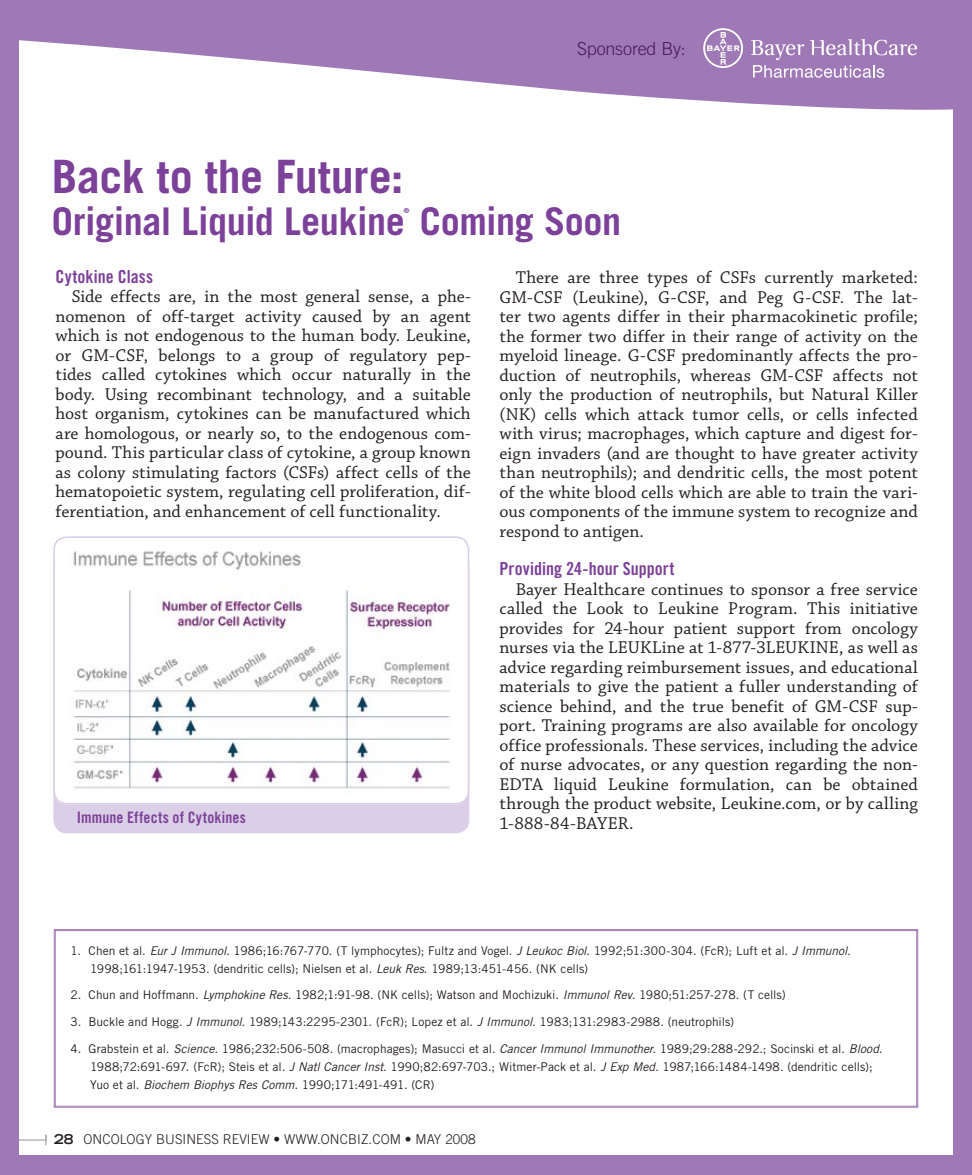
<style>
.page{position:relative;width:972px;height:1175px;background:#fff}
.page>*{position:absolute;margin:0;border:0;box-sizing:border-box;transform-origin:0 0}
.t1{font:700 46.05px "Trade Gothic LT Std";letter-spacing:-.005em;color:#7c4199}
.t2{font:700 38.1px "Trade Gothic LT Std";letter-spacing:-.01em;color:#7c4199}
.t3{font:18px/19.5px "Chaparral Pro";letter-spacing:.005em;color:#231f20;text-align:justify}
.t4{font:18px "Trade Gothic LT Std Bd Cn 20";letter-spacing:.005em;color:#7c4199}
.t5{font:300 18px "Trade Gothic LT Std";letter-spacing:-.015em;color:#491a5b}
.t6{font:15.75px "Trade Gothic LT Std Bd Cn 20";letter-spacing:.01em;color:#7c4199}
.t7{font:300 13.5px "Trade Gothic LT Std";letter-spacing:.005em;color:#231f20}
.t8{font:12px/18px "Trade Gothic LT Std";color:#231f20}
.t9{font:700 6.9px "Trade Gothic LT Std";color:#7c4199}
.s1{font-style:italic}
.s2{font-weight:700;font-stretch:expanded}
</style>
<div class="page">
<svg style="left:18px;top:1133px;width:29px;height:13px"></svg>
<div style="left:0;top:1155px;width:972px;height:19px;background:#9f79b6"></div>
<svg style="left:10px;top:18px;width:962px;height:98px;fill:#9f79b6"></svg>
<svg style="left:703px;top:28px;width:40px;height:40px"></svg>
<div style="left:705px;top:30px;width:36px;height:36px;background:#9f79b6;border-radius:50%"></div>
<svg style="left:707px;top:32px;width:33px;height:33px"></svg>
<svg style="left:751px;top:39px;width:166px;height:39px;background:#b091c3"></svg>
<div style="left:0;top:31px;width:18px;height:1143px;background:#9f79b6"></div>
<div style="left:954px;top:31px;width:18px;height:1143px;background:#9f79b6"></div>
<div style="left:53px;top:553px;width:416px;height:280px;background:#dacfe6;border-radius:14px"></div>
<img style="left:53px;top:539px;width:411px;height:265px">
<div style="left:53px;top:536px;width:416px;height:268px;border:2px solid #dacfe6;border-radius:13px"></div>
<svg style="left:54px;top:929px;width:864px;height:178px"></svg>
<div style="left:55px;top:930px;width:862px;height:176px;border:1px solid #9f79b6"></div>
<div style="left:0;top:0;width:972px;height:18px;background:#9f79b6"></div>
<div style="left:0;top:0;width:10px;height:1174px;background:#9f79b6"></div>
<p class="t5" style="left:577px;top:38px;width:110px">Sponsored By:</p>
<h1 class="t1" style="left:52px;top:148px;width:353px">Back to the Future:</h1>
<h2 class="t2" style="left:52px;top:198px;width:571px">Original Liquid Leukine Coming Soon</h2>
<p class="t9" style="left:404px;top:206px;width:7px">®</p>
<p class="t4" style="left:55px;top:265px;width:99px">Cytokine Class</p>
<p class="t3" style="left:55px;top:288px;width:417px;text-indent:16px">Side effects are, in the most general sense, a phe&shy;nomenon of off-target activity caused by an agent which is not endogenous to the human body. Leukine, or GM-CSF, belongs to a group of regulatory pep&shy;tides called cytokines which occur naturally in the body. Using recombinant technology, and a suitable host organism, cytokines can be manufactured which are homologous, or nearly so, to the endogenous com&shy;pound. This particular class of cytokine, a group known as colony stimulating factors (CSFs) affect cells of the hematopoietic system, regulating cell proliferation, dif&shy;ferentiation, and enhancement of cell functionality.</p>
<p class="t6" style="left:77px;top:808px;width:171px">Immune Effects of Cytokines</p>
<p class="t3" style="left:500px;top:269px;width:420px;text-indent:16px">There are three types of CSFs currently marketed:<br>GM-CSF (Leukine), G-CSF, and Peg G-CSF. The lat&shy;ter two agents differ in their pharmacokinetic profile; the former two differ in their range of activity on the myeloid lineage. G-CSF predominantly affects the pro&shy;duction of neutrophils, whereas GM-CSF affects not only the production of neutrophils, but Natural Killer (NK) cells which attack tumor cells, or cells infected with virus; macrophages, which capture and digest for&shy;eign invaders (and are thought to have greater activity than neutrophils); and dendritic cells, the most potent of the white blood cells which are able to train the vari&shy;ous components of the immune system to recognize and respond to antigen.</p>
<p class="t4" style="left:500px;top:558px;width:177px">Providing 24-hour Support</p>
<p class="t3" style="left:500px;top:580px;width:420px;text-indent:16px">Bayer Healthcare continues to sponsor a free service called the Look to Leukine Program. This initiative provides for 24-hour patient support from oncology nurses via the LEUKLine at 1-877-3LEUKINE, as well as advice regarding reimbursement issues, and educational materials to give the patient a fuller understanding of science behind, and the true benefit of GM-CSF sup&shy;port. Training programs are also available for oncology office professionals. These services, including the advice of nurse advocates, or any question regarding the non-EDTA liquid Leukine formulation, can be obtained through the product website, Leukine.com, or by calling 1-888-84-BAYER.</p>
<p class="t8" style="left:90px;top:941px;width:762px;text-indent:-20px">1. Chen et al. <span class="s1">Eur J Immunol.</span> 1986;16:767-770. (T lymphocytes); Fultz and Vogel. <span class="s1">J Leukoc Biol.</span> 1992;51:300-304. (FcR); Luft et al. <span class="s1">J Immunol.<br></span>1998;161:1947-1953. (dendritic cells); Nielsen et al. <span class="s1">Leuk Res</span>. 1989;13:451-456. (NK cells)</p>
<p class="t8" style="left:71px;top:985px;width:717px">2. Chun and Hoffmann. <span class="s1">Lymphokine Res.</span> 1982;1:91-98. (NK cells); Watson and Mochizuki. <span class="s1">Immunol Rev.</span> 1980;51:257-278. (T cells)</p>
<p class="t8" style="left:71px;top:1012px;width:665px">3. Buckle and Hogg. <span class="s1">J Immunol.</span> 1989;143:2295-2301. (FcR); Lopez et al. <span class="s1">J Immunol.</span> 1983;131:2983-2988. (neutrophils)</p>
<p class="t8" style="left:90px;top:1039px;width:794px;text-indent:-19px">4. Grabstein et al. <span class="s1">Science.</span> 1986;232:506-508. (macrophages); Masucci et al. <span class="s1">Cancer Immunol Immunother.</span> 1989;29:288-292.; Socinski et al. <span class="s1">Blood.<br></span>1988;72:691-697. (FcR); Steis et al. <span class="s1">J Natl Cancer Inst.</span> 1990;82:697-703.; Witmer-Pack et al. <span class="s1">J Exp Med.</span> 1987;166:1484-1498. (dendritic cells);<br>Yuo et al. <span class="s1">Biochem Biophys Res Comm.</span> 1990;171:491-491. (CR)</p>
<p class="t7" style="left:54px;top:1131px;width:423px"><span class="s2">28</span> ONCOLOGY BUSINESS REVIEW • WWW.ONCBIZ.COM • MAY 2008</p>
</div>
